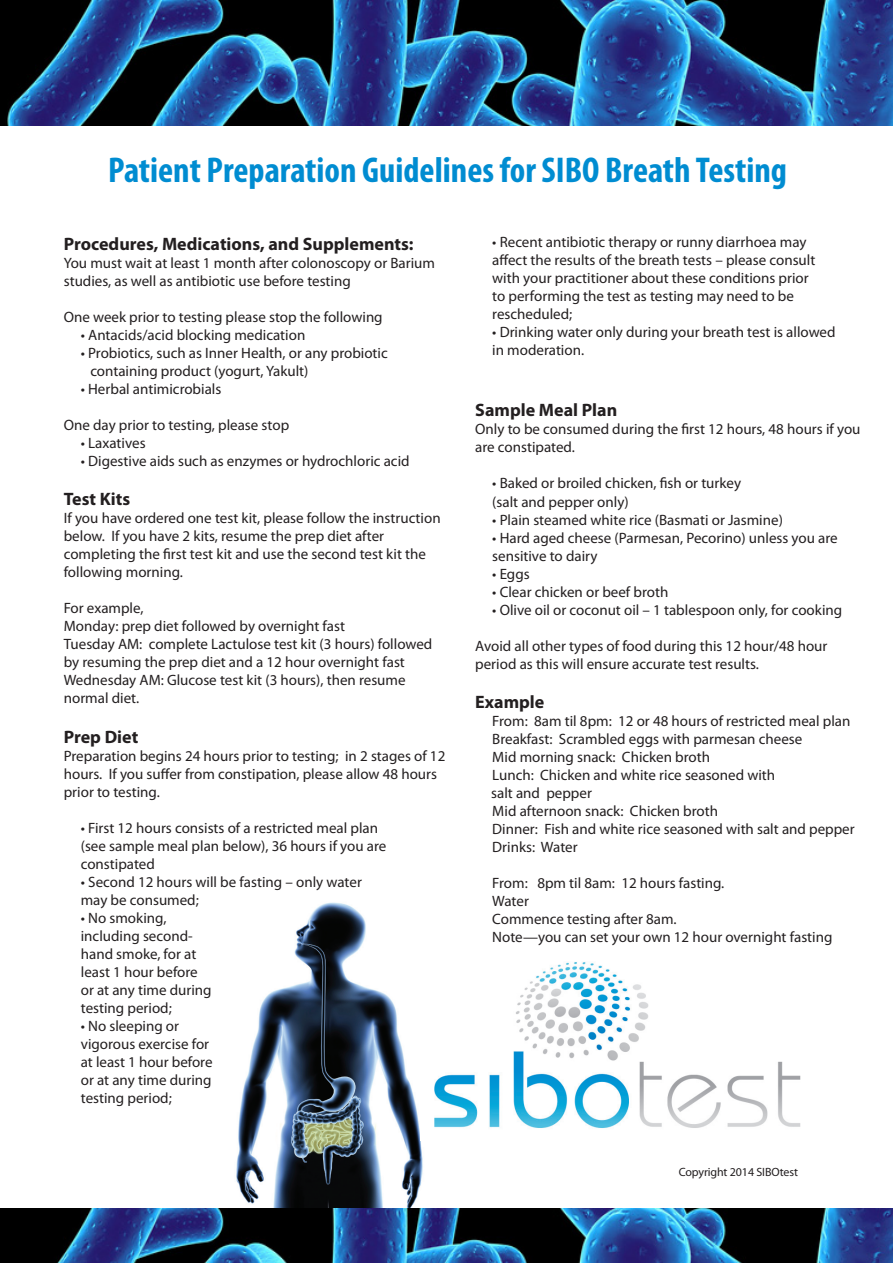
<style>
.page{position:relative;width:893px;height:1263px;background:#fff}
.page>*{position:absolute;margin:0;border:0;box-sizing:border-box;transform-origin:0 0}
.t1{font:700 condensed 36px "Myriad Pro";color:#008cd1}
.t2{font:700 18px "Myriad Pro";color:#231f20}
.t3{font:15px/18px "Myriad Pro";color:#231f20}
.t4{font:12px "Myriad Pro";letter-spacing:-.01em;color:#231f20}
</style>
<div class="page">
<img style="left:213px;top:902px;width:220px;height:307px">
<img style="left:0;top:0;width:893px;height:126px">
<img style="left:0;top:1209px;width:893px;height:54px">
<img style="left:421px;top:954px;width:380px;height:187px">
<p class="t1" style="left:108px;top:148px;width:680px">Patient Preparation Guidelines for SIBO Breath Testing</p>
<p class="t2" style="left:64px;top:232px;width:351px">Procedures, Medications, and Supplements:</p>
<p class="t3" style="left:64px;top:253px;width:373px">You must wait at least 1 month after colonoscopy or Barium studies, as well as antibiotic use before testing</p>
<p class="t3" style="left:64px;top:307px;width:320px">One week prior to testing please stop the following</p>
<p class="t3" style="left:81px;top:325px;width:226px">• Antacids/acid blocking medication</p>
<p class="t3" style="left:90px;top:343px;width:299px;text-indent:-10px">• Probiotics, such as Inner Health, or any probiotic containing product (yogurt, Yakult)</p>
<p class="t3" style="left:81px;top:379px;width:142px">• Herbal antimicrobials</p>
<p class="t3" style="left:64px;top:415px;width:227px">One day prior to testing, please stop</p>
<p class="t3" style="left:81px;top:433px;width:66px">• Laxatives</p>
<p class="t3" style="left:81px;top:451px;width:330px">• Digestive aids such as enzymes or hydrochloric acid</p>
<p class="t2" style="left:64px;top:487px;width:68px">Test Kits</p>
<p class="t3" style="left:64px;top:509px;width:378px">If you have ordered one test kit, please follow the instruction below. If you have 2 kits, resume the prep diet after completing the first test kit and use the second test kit the following morning.</p>
<p class="t3" style="left:64px;top:599px;width:81px">For example,</p>
<p class="t3" style="left:64px;top:617px;width:283px">Monday: prep diet followed by overnight fast</p>
<p class="t3" style="left:64px;top:635px;width:370px">Tuesday AM: complete Lactulose test kit (3 hours) followed by resuming the prep diet and a 12 hour overnight fast</p>
<p class="t3" style="left:64px;top:671px;width:343px">Wednesday AM: Glucose test kit (3 hours), then resume normal diet.</p>
<p class="t2" style="left:64px;top:725px;width:76px">Prep Diet</p>
<p class="t3" style="left:64px;top:746px;width:383px">Preparation begins 24 hours prior to testing; in 2 stages of 12 hours. If you suffer from constipation, please allow 48 hours prior to testing.</p>
<p class="t3" style="left:81px;top:818px;width:307px">• First 12 hours consists of a restricted meal plan (see sample meal plan below), 36 hours if you are constipated</p>
<p class="t3" style="left:81px;top:872px;width:283px">• Second 12 hours will be fasting – only water may be consumed;</p>
<p class="t3" style="left:81px;top:908px;width:132px">• No smoking, including second&shy;hand smoke, for at least 1 hour before or at any time during testing period;</p>
<p class="t3" style="left:81px;top:1016px;width:133px">• No sleeping or vigorous exercise for at least 1 hour before or at any time during testing period;</p>
<p class="t3" style="left:492px;top:233px;width:325px">• Recent antibiotic therapy or runny diarrhoea may affect the results of the breath tests – please consult with your practitioner about these conditions prior to performing the test as testing may need to be rescheduled;</p>
<p class="t3" style="left:492px;top:323px;width:345px">• Drinking water only during your breath test is allowed in moderation.</p>
<p class="t2" style="left:475px;top:399px;width:144px">Sample Meal Plan</p>
<p class="t3" style="left:475px;top:420px;width:387px">Only to be consumed during the first 12 hours, 48 hours if you are constipated.</p>
<p class="t3" style="left:492px;top:474px;width:250px">• Baked or broiled chicken, fish or turkey</p>
<p class="t3" style="left:492px;top:492px;width:138px">(salt and pepper only)</p>
<p class="t3" style="left:492px;top:510px;width:292px">• Plain steamed white rice (Basmati or Jasmine)</p>
<p class="t3" style="left:492px;top:528px;width:347px">• Hard aged cheese (Parmesan, Pecorino) unless you are sensitive to dairy</p>
<p class="t3" style="left:492px;top:564px;width:39px">• Eggs</p>
<p class="t3" style="left:492px;top:582px;width:178px">• Clear chicken or beef broth</p>
<p class="t3" style="left:492px;top:600px;width:352px">• Olive oil or coconut oil – 1 tablespoon only, for cooking</p>
<p class="t3" style="left:475px;top:636px;width:354px">Avoid all other types of food during this 12 hour/48 hour period as this will ensure accurate test results.</p>
<p class="t2" style="left:475px;top:690px;width:71px">Example</p>
<p class="t3" style="left:492px;top:712px;width:360px">From: 8am til 8pm: 12 or 48 hours of restricted meal plan</p>
<p class="t3" style="left:492px;top:730px;width:312px">Breakfast: Scrambled eggs with parmesan cheese</p>
<p class="t3" style="left:492px;top:748px;width:219px">Mid morning snack: Chicken broth</p>
<p class="t3" style="left:491px;top:766px;width:285px">Lunch: Chicken and white rice seasoned with salt and pepper</p>
<p class="t3" style="left:492px;top:802px;width:227px">Mid afternoon snack: Chicken broth</p>
<p class="t3" style="left:492px;top:820px;width:364px">Dinner: Fish and white rice seasoned with salt and pepper</p>
<p class="t3" style="left:492px;top:838px;width:87px">Drinks: Water</p>
<p class="t3" style="left:492px;top:874px;width:234px">From: 8pm til 8am: 12 hours fasting.</p>
<p class="t3" style="left:492px;top:892px;width:38px">Water</p>
<p class="t3" style="left:492px;top:910px;width:186px">Commence testing after 8am.</p>
<p class="t3" style="left:492px;top:928px;width:342px">Note—you can set your own 12 hour overnight fasting</p>
<p class="t4" style="left:679px;top:1165px;width:121px">Copyright 2014 SIBOtest</p>
</div>
